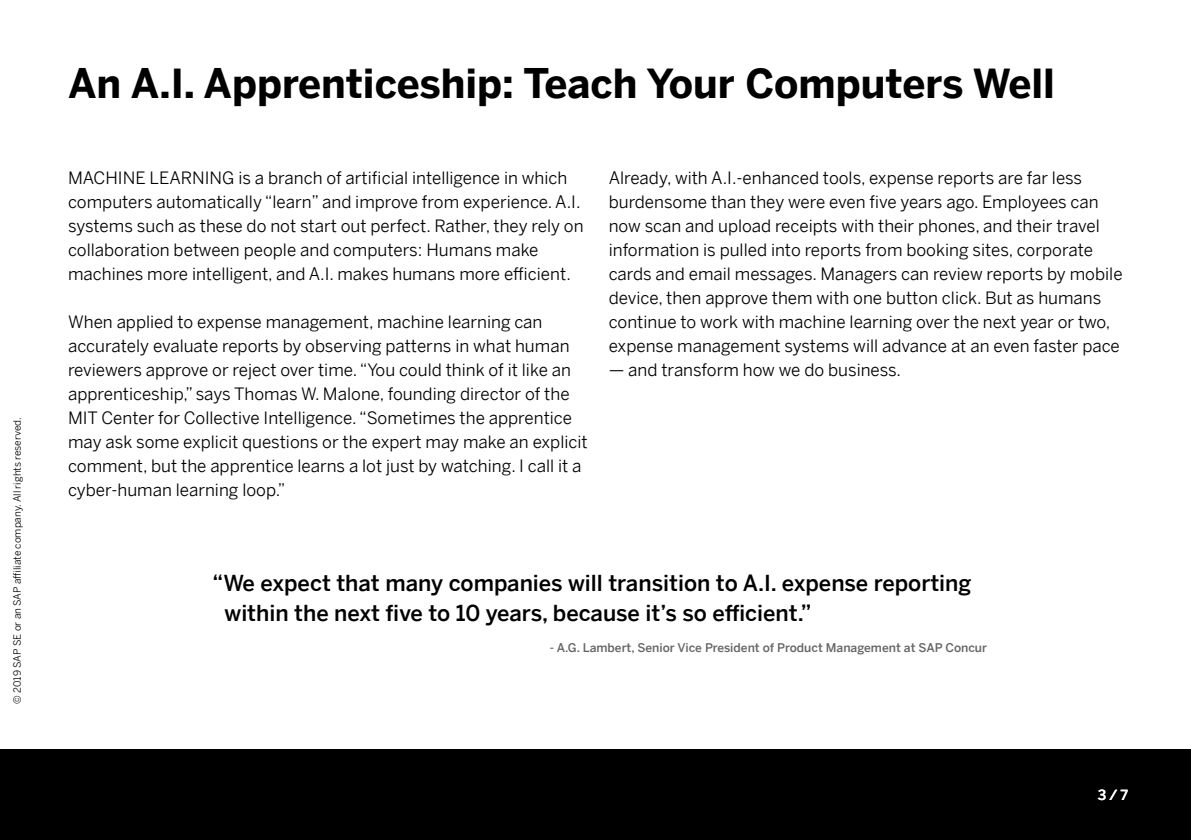
<style>
.page{position:relative;width:1191px;height:840px;background:#fff}
.page>*{position:absolute;margin:0;border:0;box-sizing:border-box;transform-origin:0 0}
.t1{font:700 40px "Benton Sans";color:#000}
.t2{font:500 22px/30px "Benton Sans";color:#000}
.t3{font:17px/24px "Benton Sans";color:#000}
.t4{font:500 14px "Benton Sans";color:#fff}
.t5{font:500 12px "Benton Sans";color:#666}
.t6{font:10px "Benton Sans";color:#000}
</style>
<div class="page">
<div style="left:0;top:748px;width:1191px;height:91px;background:#000"></div>
<p class="t6" style="left:12px;top:703px;width:288px;rotate:-90deg">© 2019 SAP SE or an SAP affiliate company. All rights reserved.</p>
<h1 class="t1" style="left:68px;top:60px;width:988px">An A.I. Apprenticeship: Teach Your Computers Well</h1>
<p class="t3" style="left:68px;top:166px;width:517px">MACHINE LEARNING is a branch of artificial intelligence in which computers automatically “learn” and improve from experience. A.I. systems such as these do not start out perfect. Rather, they rely on collaboration between people and computers: Humans make machines more intelligent, and A.I. makes humans more efficient.</p>
<p class="t3" style="left:68px;top:310px;width:521px">When applied to expense management, machine learning can accurately evaluate reports by observing patterns in what human reviewers approve or reject over time. “You could think of it like an apprenticeship,” says Thomas W. Malone, founding director of the MIT Center for Collective Intelligence. “Sometimes the apprentice may ask some explicit questions or the expert may make an explicit comment, but the apprentice learns a lot just by watching. I call it a cyber-human learning loop.”</p>
<p class="t3" style="left:608px;top:166px;width:515px">Already, with A.I.-enhanced tools, expense reports are far less burdensome than they were even five years ago. Employees can now scan and upload receipts with their phones, and their travel information is pulled into reports from booking sites, corporate cards and email messages. Managers can review reports by mobile device, then approve them with one button click. But as humans continue to work with machine learning over the next year or two, expense management systems will advance at an even faster pace</p>
<p class="t3" style="left:608px;top:358px;width:294px">— and transform how we do business.</p>
<p class="t2" style="left:224px;top:567px;width:748px;text-indent:-12px">“We expect that many companies will transition to A.I. expense reporting within the next five to 10 years, because it’s so efficient.”</p>
<p class="t5" style="left:550px;top:640px;width:439px">- A.G. Lambert, Senior Vice President of Product Management at SAP Concur</p>
<p class="t4" style="left:1098px;top:785px;width:32px">3 / 7</p>
</div>
